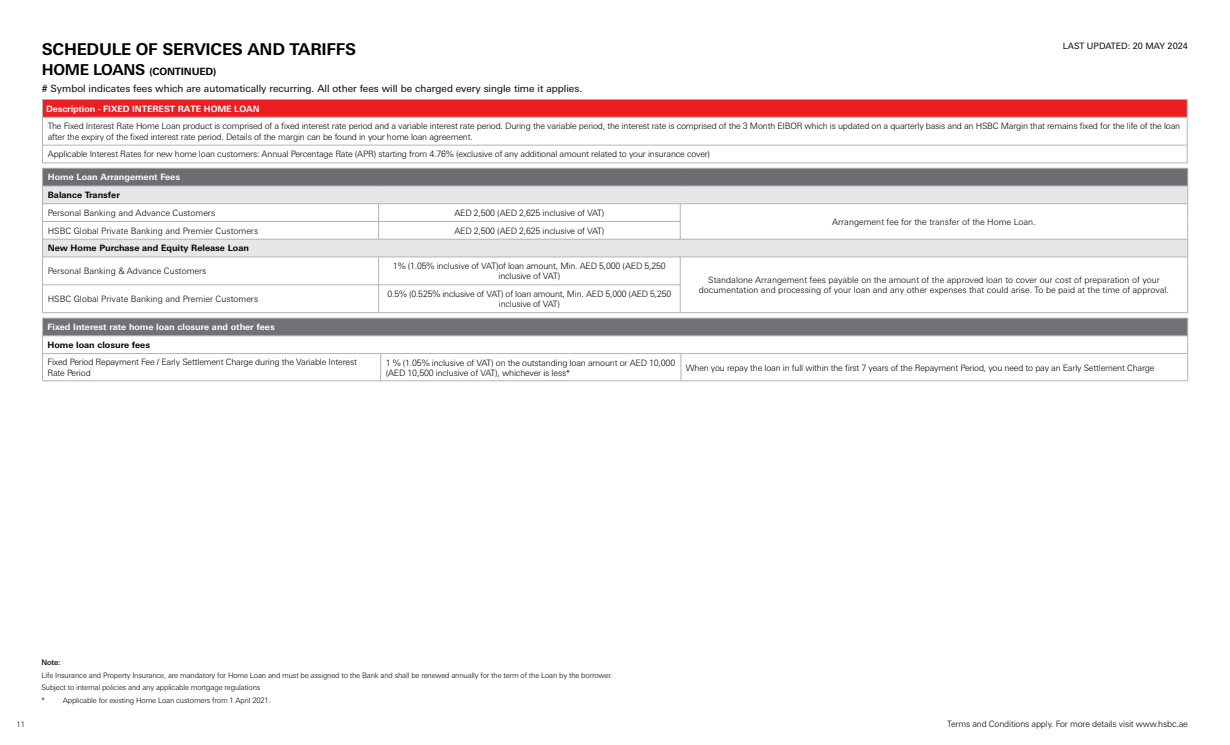
<style>
.page{position:relative;width:1230px;height:745px;background:#fff}
.page>*{position:absolute;margin:0;border:0;box-sizing:border-box;transform-origin:0 0}
.t1{font:700 16.25px "Univers Nextfor HSBC";letter-spacing:-.015em;color:#000}
.t2{font:10px "Univers Nextfor HSBC";color:#000}
.page_headline{font:700 10px "Univers Nextfor HSBC";letter-spacing:-.02em;color:#000}
.t3{font:300 8.75px/10.5px "Univers Nextfor HSBC";letter-spacing:-.02em;color:#000}
.t4{font:300 8.75px/10.5px "Univers Nextfor HSBC";color:#000;text-align:center}
.t5{font:700 8.75px "Univers Nextfor HSBC";color:#fff}
.t6{font:700 8.75px "Univers Nextfor HSBC";color:#000}
.t7{font:8.75px "Univers Nextfor HSBC";color:#000}
.t8{font:300 7.5px "Univers Nextfor HSBC";letter-spacing:-.02em;color:#000}
.t9{font:500 7.5px "Univers Nextfor HSBC";color:#000}
.s1{font-size:15px}
</style>
<div class="page">
<div style="left:42px;top:99px;width:1145px;height:18px;background:#ed1d24"></div>
<svg style="left:43px;top:118px;width:1144px;height:44px"></svg>
<hr style="left:42px;top:99px;width:1145px;height:1px;background:#b1b4b6">
<hr style="left:42px;top:117px;width:1145px;height:1px;background:#b1b4b6">
<svg style="left:42px;top:100px;width:1px;height:62px"></svg>
<svg style="left:1187px;top:100px;width:1px;height:62px"></svg>
<hr style="left:42px;top:145px;width:1145px;height:1px;background:#b1b4b6">
<hr style="left:42px;top:162px;width:1145px;height:1px;background:#b1b4b6">
<div style="left:42px;top:168px;width:1145px;height:18px;background:#6d6e71"></div>
<div style="left:42px;top:186px;width:1145px;height:17px;background:#e6e7e8"></div>
<svg style="left:43px;top:204px;width:1144px;height:108px"></svg>
<div style="left:42px;top:239px;width:1145px;height:18px;background:#e6e7e8"></div>
<hr style="left:42px;top:168px;width:336px;height:1px;background:#b1b4b6">
<hr style="left:378px;top:168px;width:302px;height:1px;background:#b1b4b6">
<hr style="left:680px;top:168px;width:507px;height:1px;background:#b1b4b6">
<hr style="left:42px;top:186px;width:336px;height:1px;background:#b1b4b6">
<hr style="left:378px;top:186px;width:302px;height:1px;background:#b1b4b6">
<hr style="left:680px;top:186px;width:507px;height:1px;background:#b1b4b6">
<hr style="left:42px;top:203px;width:336px;height:1px;background:#b1b4b6">
<hr style="left:378px;top:203px;width:302px;height:1px;background:#b1b4b6">
<hr style="left:680px;top:203px;width:507px;height:1px;background:#b1b4b6">
<hr style="left:42px;top:221px;width:336px;height:1px;background:#b1b4b6">
<hr style="left:378px;top:221px;width:302px;height:1px;background:#b1b4b6">
<svg style="left:378px;top:204px;width:1px;height:35px"></svg>
<svg style="left:680px;top:204px;width:1px;height:35px"></svg>
<hr style="left:42px;top:239px;width:336px;height:1px;background:#b1b4b6">
<hr style="left:378px;top:239px;width:302px;height:1px;background:#b1b4b6">
<hr style="left:680px;top:239px;width:507px;height:1px;background:#b1b4b6">
<hr style="left:42px;top:256px;width:336px;height:1px;background:#b1b4b6">
<hr style="left:378px;top:256px;width:302px;height:1px;background:#b1b4b6">
<hr style="left:680px;top:256px;width:507px;height:1px;background:#b1b4b6">
<hr style="left:42px;top:284px;width:336px;height:1px;background:#b1b4b6">
<svg style="left:42px;top:168px;width:1px;height:144px"></svg>
<hr style="left:378px;top:284px;width:302px;height:1px;background:#b1b4b6">
<svg style="left:378px;top:257px;width:1px;height:55px"></svg>
<svg style="left:680px;top:257px;width:1px;height:55px"></svg>
<svg style="left:1187px;top:168px;width:1px;height:144px"></svg>
<hr style="left:42px;top:312px;width:336px;height:1px;background:#b1b4b6">
<hr style="left:378px;top:312px;width:302px;height:1px;background:#b1b4b6">
<hr style="left:680px;top:312px;width:507px;height:1px;background:#b1b4b6">
<div style="left:42px;top:318px;width:1145px;height:17px;background:#717275"></div>
<svg style="left:43px;top:336px;width:1144px;height:44px"></svg>
<hr style="left:42px;top:317px;width:339px;height:1px;background:#bcbec0">
<hr style="left:381px;top:317px;width:300px;height:1px;background:#bcbec0">
<hr style="left:681px;top:317px;width:506px;height:1px;background:#bcbec0">
<hr style="left:42px;top:335px;width:339px;height:1px;background:#b1b4b6">
<hr style="left:381px;top:335px;width:300px;height:1px;background:#b1b4b6">
<hr style="left:681px;top:335px;width:506px;height:1px;background:#b1b4b6">
<hr style="left:42px;top:353px;width:339px;height:1px;background:#b1b4b6">
<svg style="left:42px;top:318px;width:1px;height:62px"></svg>
<hr style="left:42px;top:380px;width:339px;height:1px;background:#b1b4b6">
<hr style="left:381px;top:353px;width:300px;height:1px;background:#b1b4b6">
<svg style="left:380px;top:353px;width:1px;height:27px"></svg>
<hr style="left:381px;top:380px;width:300px;height:1px;background:#b1b4b6">
<hr style="left:681px;top:353px;width:506px;height:1px;background:#b1b4b6">
<svg style="left:680px;top:354px;width:1px;height:26px"></svg>
<svg style="left:1187px;top:318px;width:1px;height:62px"></svg>
<hr style="left:681px;top:380px;width:506px;height:1px;background:#b1b4b6">
<h1 class="t1" style="left:42px;top:37px;width:316px">SCHEDULE OF SERVICES AND TARIFFS</h1>
<p class="page_headline" style="left:42px;top:65px;width:176px"><span class="s1">HOME LOANS</span> (CONTINUED)</p>
<p class="t2" style="left:42px;top:81px;width:542px"># Symbol indicates fees which are automatically recurring. All other fees will be charged every single time it applies.</p>
<p class="t7" style="left:1063px;top:39px;width:126px">LAST UPDATED: 20 MAY 2024</p>
<p class="t5" style="left:46px;top:102px;width:215px">Description - FIXED INTEREST RATE HOME LOAN</p>
<p class="t3" style="left:48px;top:120px;width:1134px">The Fixed Interest Rate Home Loan product is comprised of a fixed interest rate period and a variable interest rate period. During the variable period, the interest rate is comprised of the 3 Month EIBOR which is updated on a quarterly basis and an HSBC Margin that remains fixed for the life of the loan after the expiry of the fixed interest rate period. Details of the margin can be found in your home loan agreement.</p>
<p class="t3" style="left:48px;top:148px;width:664px">Applicable Interest Rates for new home loan customers: Annual Percentage Rate (APR) starting from 4.76% (exclusive of any additional amount related to your insurance cover)</p>
<p class="t5" style="left:48px;top:171px;width:134px">Home Loan Arrangement Fees</p>
<p class="t6" style="left:48px;top:188px;width:74px">Balance Transfer</p>
<p class="t4" style="left:48px;top:207px;width:169px">Personal Banking and Advance Customers</p>
<p class="t3" style="left:454px;top:207px;width:151px">AED 2,500 (AED 2,625 inclusive of VAT)</p>
<p class="t4" style="left:832px;top:216px;width:205px">Arrangement fee for the transfer of the Home Loan.</p>
<p class="t4" style="left:48px;top:224px;width:212px">HSBC Global Private Banking and Premier Customers</p>
<p class="t3" style="left:454px;top:224px;width:151px">AED 2,500 (AED 2,625 inclusive of VAT)</p>
<p class="t6" style="left:48px;top:242px;width:203px">New Home Purchase and Equity Release Loan</p>
<p class="t4" style="left:48px;top:265px;width:160px">Personal Banking &amp; Advance Customers</p>
<p class="t3" style="left:393px;top:260px;width:274px;text-align:center">1% (1.05% inclusive of VAT)of loan amount, Min. AED 5,000 (AED 5,250 inclusive of VAT)</p>
<p class="t4" style="left:699px;top:274px;width:472px">Standalone Arrangement fees payable on the amount of the approved loan to cover our cost of preparation of your documentation and processing of your loan and any other expenses that could arise. To be paid at the time of approval.</p>
<p class="t4" style="left:48px;top:293px;width:212px">HSBC Global Private Banking and Premier Customers</p>
<p class="t3" style="left:387px;top:288px;width:285px;text-align:center">0.5% (0.525% inclusive of VAT) of loan amount, Min. AED 5,000 (AED 5,250 inclusive of VAT)</p>
<p class="t5" style="left:47px;top:320px;width:229px">Fixed Interest rate home loan closure and other fees</p>
<p class="t6" style="left:47px;top:338px;width:104px">Home loan closure fees</p>
<p class="t3" style="left:47px;top:356px;width:311px">Fixed Period Repayment Fee / Early Settlement Charge during the Variable Interest<br>Rate Period</p>
<p class="t3" style="left:386px;top:356px;width:291px;line-height:10px">1 % (1.05% inclusive of VAT) on the outstanding loan amount or AED 10,000 (AED 10,500 inclusive of VAT), whichever is less*</p>
<p class="t3" style="left:686px;top:361px;width:470px">When you repay the loan in full within the first 7 years of the Repayment Period, you need to pay an Early Settlement Charge</p>
<p class="t8" style="left:17px;top:718px;width:10px">11</p>
<p class="t9" style="left:41px;top:656px;width:21px">Note:</p>
<p class="t8" style="left:41px;top:669px;width:572px">Life Insurance and Property Insurance, are mandatory for Home Loan and must be assigned to the Bank and shall be renewed annually for the term of the Loan by the borrower.</p>
<p class="t8" style="left:41px;top:682px;width:220px">Subject to internal policies and any applicable mortgage regulations</p>
<p class="t8" style="left:41px;top:694px;width:231px">* Applicable for existing Home Loan customers from 1 April 2021.</p>
<p class="t3" style="left:947px;top:717px;width:242px">Terms and Conditions apply. For more details visit www.hsbc.ae</p>
</div>
